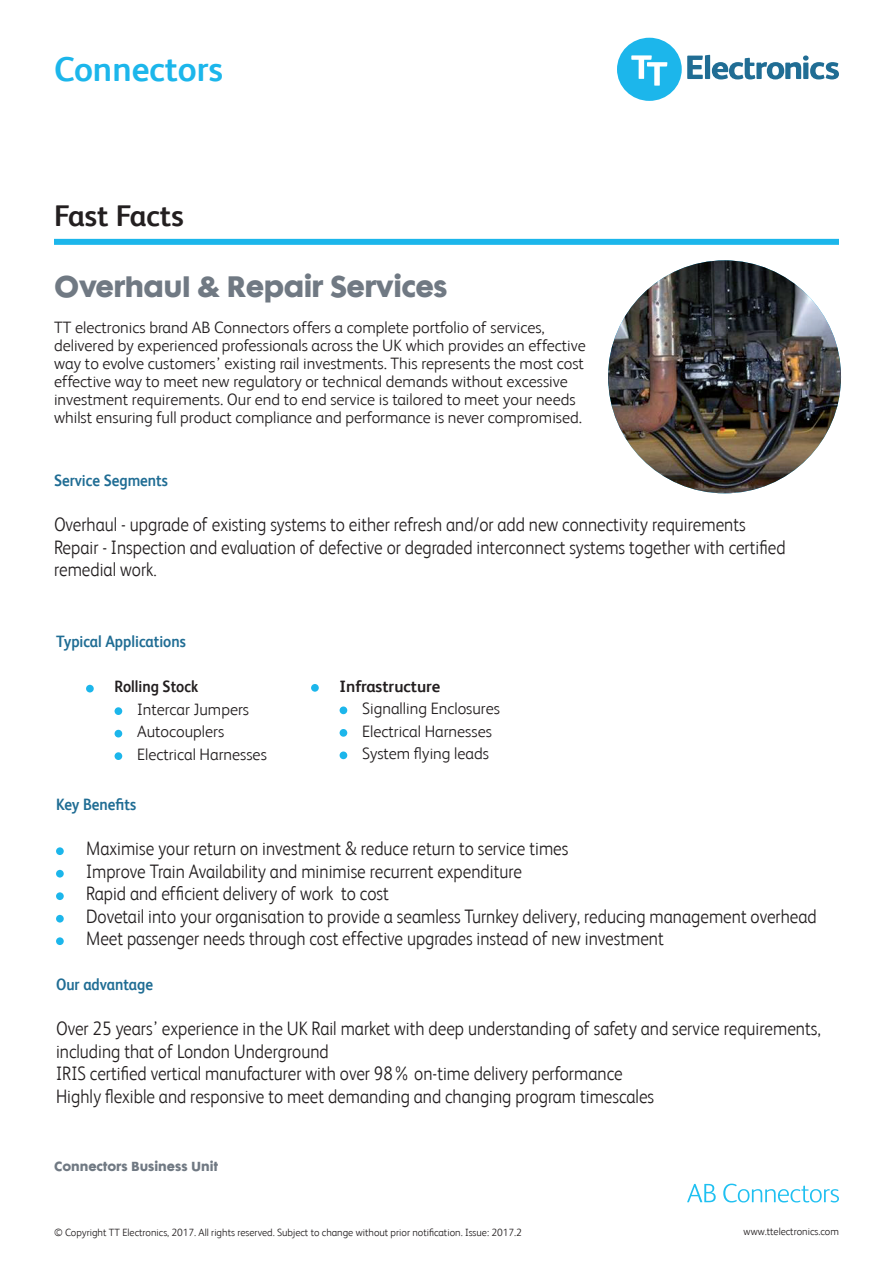
<style>
.page{position:relative;width:893px;height:1263px;background:#fff}
.page>*{position:absolute;margin:0;border:0;box-sizing:border-box;transform-origin:0 0}
.t1{font:700 34.5px "FS Albert";color:#1cb6eb}
.t2{font:700 30px "FS Albert";color:#231f20}
.t3{font:700 27px "Fute PL Std";letter-spacing:-.02em;color:#707983}
.t4{font:300 19.5px/22.5px "FS Albert";color:#231f20;scale:.9 1}
.t5{font:300 16.5px/18px "FS Albert";color:#231f20}
.t6{font:700 16.5px "FS Albert";color:#206d94;scale:.9 1}
.t7{font:700 16.5px "FS Albert";color:#231f20}
.t8{font:700 16.5px "FS Albert";color:#231f20;scale:.9 1}
.t9{font:700 12px "Fute PL Std";color:#707983}
.t10{font:300 10.5px "FS Albert";color:#231f20}
.s1{font-size:16.5px}
</style>
<div class="page">
<div style="left:86px;top:685px;width:8px;height:7px;background:#1cb6eb;border-radius:50%"></div>
<div style="left:115px;top:707px;width:7px;height:8px;background:#1cb6eb;border-radius:50%"></div>
<div style="left:115px;top:730px;width:7px;height:7px;background:#1cb6eb;border-radius:50%"></div>
<div style="left:115px;top:752px;width:7px;height:8px;background:#1cb6eb;border-radius:50%"></div>
<div style="left:56px;top:847px;width:8px;height:8px;background:#1cb6eb;border-radius:50%"></div>
<div style="left:56px;top:870px;width:8px;height:7px;background:#1cb6eb;border-radius:50%"></div>
<div style="left:56px;top:892px;width:8px;height:8px;background:#1cb6eb;border-radius:50%"></div>
<div style="left:56px;top:915px;width:8px;height:7px;background:#1cb6eb;border-radius:50%"></div>
<div style="left:56px;top:937px;width:8px;height:8px;background:#1cb6eb;border-radius:50%"></div>
<img style="left:608px;top:260px;width:233px;height:233px;border-radius:116px">
<div style="left:54px;top:239px;width:785px;height:6px;background:#1cb6eb"></div>
<svg style="left:687px;top:55px;width:152px;height:24px"></svg>
<div style="left:617px;top:38px;width:65px;height:63px;background:#1cb6eb;border-radius:50%"></div>
<svg style="left:631px;top:55px;width:36px;height:31px"></svg>
<div style="left:311px;top:684px;width:8px;height:8px;background:#1cb6eb;border-radius:50%"></div>
<div style="left:340px;top:706px;width:7px;height:8px;background:#1cb6eb;border-radius:50%"></div>
<div style="left:340px;top:729px;width:7px;height:8px;background:#1cb6eb;border-radius:50%"></div>
<div style="left:340px;top:751px;width:7px;height:8px;background:#1cb6eb;border-radius:50%"></div>
<svg style="left:687px;top:1183px;width:152px;height:19px"></svg>
<h1 class="t1" style="left:54px;top:49px;width:170px">Connectors</h1>
<h2 class="t2" style="left:54px;top:198px;width:131px">Fast Facts</h2>
<h3 class="t3" style="left:54px;top:267px;width:395px">Overhaul &amp; Repair Services</h3>
<p class="t5" style="left:54px;top:318px;width:533px">TT electronics brand AB Connectors offers a complete portfolio of services, delivered by experienced professionals across the UK which provides an effective way to evolve customers’ existing rail investments. This represents the most cost effective way to meet new regulatory or technical demands without excessive investment requirements. Our end to end service is tailored to meet your needs whilst ensuring full product compliance and performance is never compromised.</p>
<p class="t6" style="left:54px;top:471px;width:128px">Service Segments</p>
<p class="t4" style="left:54px;top:513px;width:814px">Overhaul - upgrade of existing systems to either refresh and/or add new connectivity requirements<br>Repair - Inspection and evaluation of defective or degraded interconnect systems together with certified remedial work<span class="s1">.</span></p>
<p class="t6" style="left:56px;top:632px;width:146px">Typical Applications</p>
<p class="t8" style="left:115px;top:677px;width:95px">Rolling Stock</p>
<p class="t5" style="left:137px;top:698px;width:131px;line-height:22.5px">Intercar Jumpers<br>Autocouplers<br>Electrical Harnesses</p>
<p class="t7" style="left:340px;top:676px;width:102px">Infrastructure</p>
<p class="t5" style="left:362px;top:697px;width:139px;line-height:22.5px">Signalling Enclosures<br>Electrical Harnesses<br>System flying leads</p>
<p class="t6" style="left:56px;top:795px;width:91px">Key Benefits</p>
<p class="t4" style="left:86px;top:837px;width:813px">Maximise your return on investment &amp; reduce return to service times<br>Improve Train Availability and minimise recurrent expenditure<br>Rapid and efficient delivery of work to cost<br>Dovetail into your organisation to provide a seamless Turnkey delivery, reducing management overhead Meet passenger needs through cost effective upgrades instead of new investment</p>
<p class="t6" style="left:56px;top:975px;width:109px">Our advantage</p>
<p class="t4" style="left:56px;top:1017px;width:851px">Over 25 years’ experience in the UK Rail market with deep understanding of safety and service requirements, including that of London Underground<br>IRIS certified vertical manufacturer with over 98% on-time delivery performance<br>Highly flexible and responsive to meet demanding and changing program timescales</p>
<p class="t9" style="left:54px;top:1158px;width:165px">Connectors Business Unit</p>
<p class="t10" style="left:54px;top:1226px;width:469px">© Copyright TT Electronics, 2017. All rights reserved. Subject to change without prior notification. Issue: 2017.2</p>
<p class="t10" style="left:744px;top:1226px;width:97px">www.ttelectronics.com</p>
</div>
